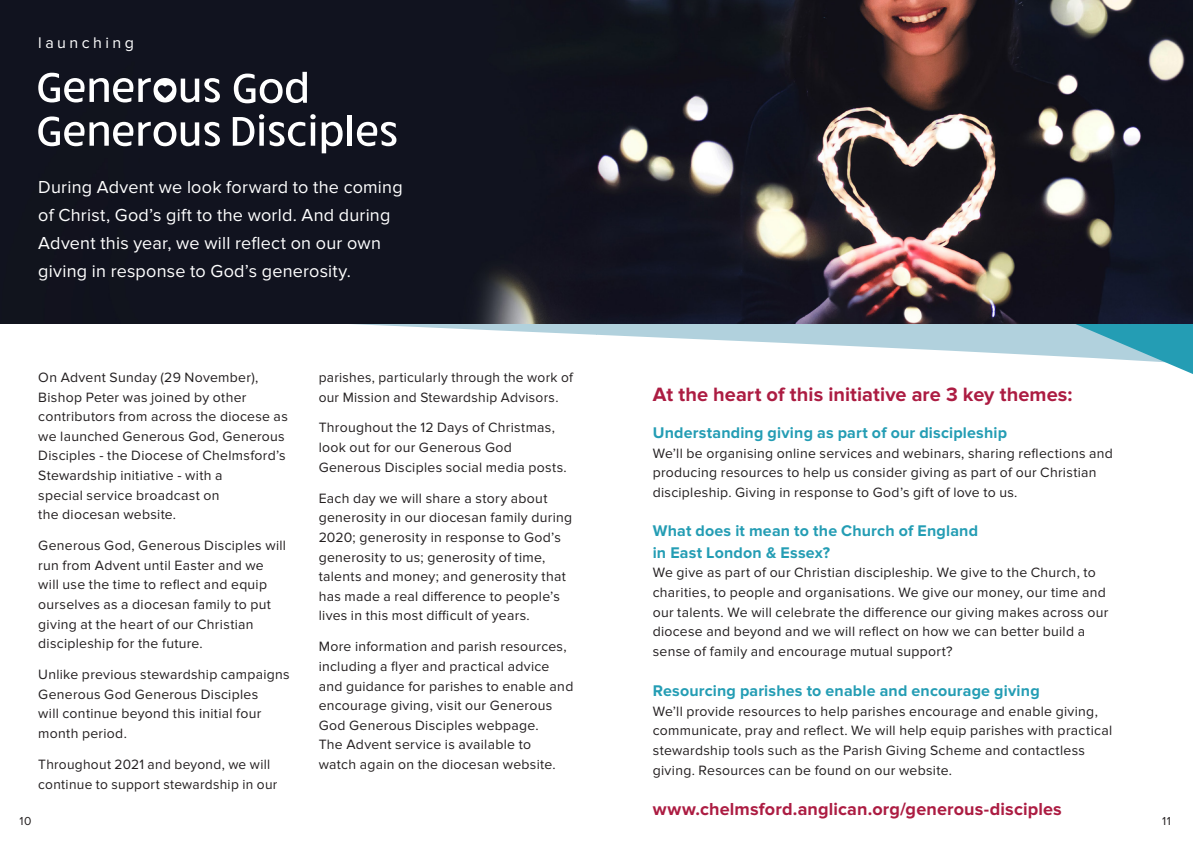
<style>
.page{position:relative;width:1193px;height:841px;background:#fff}
.page>*{position:absolute;margin:0;border:0;box-sizing:border-box;transform-origin:0 0}
.t1{font:700 20px "Proxima Nova";letter-spacing:.005em;color:#ac1c42}
.t2{font:18px/28px "Proxima Nova";letter-spacing:.01em;color:#fff}
.t3{font:700 18px "Proxima Nova";letter-spacing:.01em;color:#ac1c42}
.t4{font:700 16px/22px "Proxima Nova";letter-spacing:.01em;color:#249db4}
.t5{font:16px "Proxima Nova";letter-spacing:.215em;color:#fff}
.t6{font:14px/19.6px "Proxima Nova";letter-spacing:.02em;color:#231f20}
.t7{font:12px "Proxima Nova";color:#231f20}
</style>
<div class="page">
<svg style="left:596px;top:323px;width:333px;height:27px;fill:#b1d1dd"></svg>
<svg style="left:929px;top:323px;width:263px;height:51px"></svg>
<img style="left:0;top:0;width:1192px;height:323px">
<svg style="left:248px;top:221px;width:348px;height:114px;background:#2a2d37"></svg>
<svg style="left:38px;top:116px;width:182px;height:30px"></svg>
<svg style="left:233px;top:114px;width:82px;height:32px"></svg>
<hr style="left:311px;top:122px;width:4px;height:24px;background:#fff">
<svg style="left:321px;top:122px;width:21px;height:31px"></svg>
<div style="left:347px;top:115px;width:5px;height:31px;background:#fff"></div>
<svg style="left:357px;top:122px;width:39px;height:24px"></svg>
<svg style="left:38px;top:73px;width:182px;height:29px"></svg>
<svg style="left:234px;top:72px;width:73px;height:31px"></svg>
<p class="t5" style="left:38px;top:33px;width:97px">launching</p>
<p class="t2" style="left:38px;top:173px;width:366px">During Advent we look forward to the coming of Christ, God’s gift to the world. And during Advent this year, we will reflect on our own giving in response to God’s generosity.</p>
<p class="t6" style="left:38px;top:367px;width:251px">On Advent Sunday (29 November),<br>Bishop Peter was joined by other contributors from across the diocese as we launched Generous God, Generous<br>Disciples - the Diocese of Chelmsford’s<br>Stewardship initiative - with a<br>special service broadcast on<br>the diocesan website.</p>
<p class="t6" style="left:38px;top:535px;width:249px">Generous God, Generous Disciples will run from Advent until Easter and we will use the time to reflect and equip ourselves as a diocesan family to put giving at the heart of our Christian discipleship for the future.</p>
<p class="t6" style="left:38px;top:664px;width:253px">Unlike previous stewardship campaigns<br>Generous God Generous Disciples<br>will continue beyond this initial four month period.</p>
<p class="t6" style="left:38px;top:754px;width:240px">Throughout 2021 and beyond, we will continue to support stewardship in our</p>
<p class="t7" style="left:20px;top:814px;width:13px">10</p>
<p class="t6" style="left:318px;top:367px;width:256px">parishes, particularly through the work of our Mission and Stewardship Advisors.</p>
<p class="t6" style="left:318px;top:418px;width:249px">Throughout the 12 Days of Christmas, look out for our Generous God<br>Generous Disciples social media posts.</p>
<p class="t6" style="left:318px;top:488px;width:255px">Each day we will share a story about generosity in our diocesan family during 2020; generosity in response to God’s generosity to us; generosity of time, talents and money; and generosity that has made a real difference to people’s lives in this most difficult of years.</p>
<p class="t6" style="left:318px;top:637px;width:256px">More information and parish resources, including a flyer and practical advice and guidance for parishes to enable and encourage giving, visit our Generous God Generous Disciples webpage.<br>The Advent service is available to<br>watch again on the diocesan website.</p>
<h1 class="t1" style="left:652px;top:382px;width:421px">At the heart of this initiative are 3 key themes:</h1>
<p class="t4" style="left:652px;top:422px;width:356px">Understanding giving as part of our discipleship</p>
<p class="t6" style="left:652px;top:443px;width:461px">We’ll be organising online services and webinars, sharing reflections and producing resources to help us consider giving as part of our Christian discipleship. Giving in response to God’s gift of love to us.</p>
<p class="t4" style="left:652px;top:519px;width:327px">What does it mean to the Church of England in East London &amp; Essex?</p>
<p class="t6" style="left:652px;top:563px;width:457px">We give as part of our Christian discipleship. We give to the Church, to charities, to people and organisations. We give our money, our time and our talents. We will celebrate the difference our giving makes across our diocese and beyond and we will reflect on how we can better build a sense of family and encourage mutual support?</p>
<p class="t4" style="left:652px;top:680px;width:388px">Resourcing parishes to enable and encourage giving</p>
<p class="t6" style="left:652px;top:701px;width:461px">We’ll provide resources to help parishes encourage and enable giving, communicate, pray and reflect. We will help equip parishes with practical stewardship tools such as the Parish Giving Scheme and contactless giving. Resources can be found on our website.</p>
<p class="t3" style="left:652px;top:798px;width:410px">www.chelmsford.anglican.org/generous-disciples</p>
<p class="t7" style="left:1161px;top:814px;width:10px">11</p>
</div>
